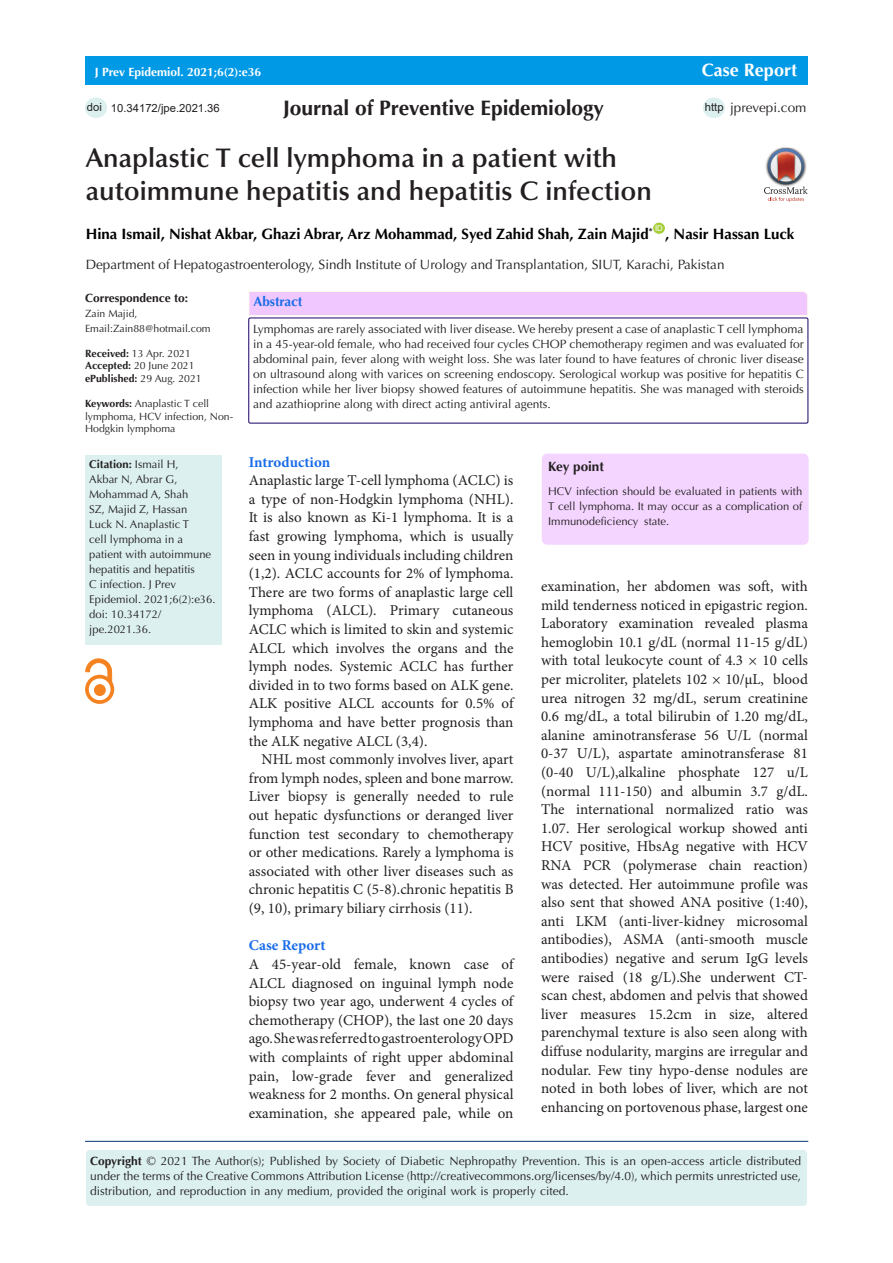
<style>
.page{position:relative;width:893px;height:1263px;background:#fff}
.page>*{position:absolute;margin:0;border:0;box-sizing:border-box;transform-origin:0 0}
.t1{font:600 27px/33px "Optima LT Std";color:#231f20}
.t2{font:700 21px "Optima LT Std";color:#231f20}
.t3{font:700 18px "Optima LT Std";color:#fff}
.t4{font:15px/18.6px "Minion Pro";letter-spacing:-.005em;color:#231f20;text-align:justify}
.t5{font:700 15px "Optima LT Std";color:#000}
.t6{font:700 15px "Minion Pro";color:#196ce8}
.t7{font:13.5px "Optima LT Std";color:#231f20}
.t8{font:700 13.5px "Optima LT Std";color:#196ce8}
.t9{font:700 13.5px "Optima LT Std";color:#231f20}
.t10{font:12px/15px "Optima LT Std";color:#231f20;text-align:justify}
.t11{font:700 12px "Optima LT Std";color:#fff}
.t12{font:700 12px "Optima LT Std";color:#231f20}
.t13{font:11.25px/15px "Optima LT Std";color:#231f20}
.t14{font:11.25px "Arial";color:#231f20}
.t15{font:10.5px/12.6px "Optima LT Std";color:#231f20}
.t16{font:700 10.5px "Optima LT Std";color:#231f20}
.t17{font:7.8px "Arial";color:#fff}
.s1{font-weight:700}
.s2{font-weight:400}
</style>
<div class="page">
<hr style="left:85px;top:1141px;width:723px;height:1px;background:#053278">
<div style="left:85px;top:1149px;width:723px;height:57px;background:#dcf0f0;border-radius:4px"></div>
<div style="left:84px;top:1148px;width:724px;height:59px;border:2px solid #fff;border-radius:4px"></div>
<div style="left:85px;top:56px;width:723px;height:29px;background:#0099e5"></div>
<div style="left:653px;top:223px;width:12px;height:11px;background:#a6ce39;border-radius:50%"></div>
<div style="left:249px;top:318px;width:559px;height:105px;border:1px solid #190066"></div>
<svg style="left:249px;top:291px;width:559px;height:25px;background:#f1cbfd"></svg>
<div style="left:94px;top:685px;width:11px;height:10px;background:#f58220;border-radius:50%"></div>
<div style="left:94px;top:684px;width:11px;height:12px;border:1px solid #f58220;border-radius:50%"></div>
<div style="left:85px;top:675px;width:29px;height:29px;border:4px solid #f58220;border-radius:50%"></div>
<svg style="left:86px;top:659px;width:26px;height:24px"></svg>
<div style="left:85px;top:456px;width:136px;height:189px;background:#dcf0f0"></div>
<div style="left:703px;top:97px;width:22px;height:21px;background:#dcf0f0;border-radius:50%"></div>
<div style="left:542px;top:454px;width:267px;height:91px;background:#f4d5ff;border-radius:5px"></div>
<div style="left:85px;top:97px;width:22px;height:21px;background:#dcf0f0;border-radius:50%"></div>
<img style="left:780px;top:147px;width:12px;height:1px">
<svg style="left:764px;top:148px;width:44px;height:54px"></svg>
<p class="t11" style="left:95px;top:65px;width:168px">J Prev Epidemiol. 2021;6(2):e36</p>
<p class="t3" style="left:702px;top:59px;width:97px">Case Report</p>
<p class="t2" style="left:283px;top:95px;width:322px">Journal of Preventive Epidemiology</p>
<p class="t14" style="left:87px;top:99px;width:17px">doi</p>
<p class="t14" style="left:111px;top:100px;width:110px">10.34172/jpe.2021.36</p>
<p class="t14" style="left:705px;top:99px;width:20px">http</p>
<p class="t7" style="left:730px;top:100px;width:78px">jprevepi.com</p>
<p class="t1" style="left:86px;top:142px;width:568px">Anaplastic T cell lymphoma in a patient with autoimmune hepatitis and hepatitis C infection</p>
<p class="t5" style="left:86px;top:226px;width:568px">Hina Ismail, Nishat Akbar, Ghazi Abrar, Arz Mohammad, Syed Zahid Shah, Zain Majid<sup>*</sup></p>
<p class="t17" style="left:655px;top:223px;width:9px">ID</p>
<p class="t5" style="left:665px;top:226px;width:131px">, Nasir Hassan Luck</p>
<p class="t7" style="left:86px;top:256px;width:640px">Department of Hepatogastroenterology, Sindh Institute of Urology and Transplantation, SIUT, Karachi, Pakistan</p>
<p class="t12" style="left:85px;top:290px;width:105px">Correspondence to:</p>
<p class="t15" style="left:85px;top:307px;width:54px">Zain Majid,</p>
<p class="t15" style="left:85px;top:322px;width:127px">Email:Zain88@hotmail.com</p>
<p class="t15" style="left:85px;top:347px;width:107px"><span class="s1">Received:</span> 13 Apr. 2021</p>
<p class="t15" style="left:85px;top:360px;width:111px"><span class="s1">Accepted:</span> 20 June 2021</p>
<p class="t16" style="left:85px;top:372px;width:118px">ePublished: <span class="s2">29 Aug. 2021</span></p>
<p class="t15" style="left:85px;top:397px;width:150px"><span class="s1">Keywords:</span> Anaplastic T cell lymphoma, HCV infection, Non-<br>Hodgkin lymphoma</p>
<p class="t8" style="left:253px;top:293px;width:51px">Abstract</p>
<p class="t10" style="left:253px;top:321px;width:552px">Lymphomas are rarely associated with liver disease. We hereby present a case of anaplastic T cell lymphoma in a 45-year-old female, who had received four cycles CHOP chemotherapy regimen and was evaluated for abdominal pain, fever along with weight loss. She was later found to have features of chronic liver disease on ultrasound along with varices on screening endoscopy. Serological workup was positive for hepatitis C infection while her liver biopsy showed features of autoimmune hepatitis. She was managed with steroids and azathioprine along with direct acting antiviral agents.</p>
<p class="t13" style="left:89px;top:457px;width:128px"><span class="s1">Citation:</span> Ismail H,<br>Akbar N, Abrar G,<br>Mohammad A, Shah<br>SZ, Majid Z, Hassan<br>Luck N. Anaplastic T<br>cell lymphoma in a patient with autoimmune hepatitis and hepatitis<br>C infection. J Prev<br>Epidemiol. 2021;6(2):e36. doi: 10.34172/ jpe.2021.36.</p>
<p class="t6" style="left:249px;top:451px;width:83px">Introduction</p>
<p class="t4" style="left:249px;top:471px;width:266px">Anaplastic large T-cell lymphoma (ACLC) is a type of non-Hodgkin lymphoma (NHL).<br>It is also known as Ki-1 lymphoma. It is a fast growing lymphoma, which is usually seen in young individuals including children (1,2). ACLC accounts for 2% of lymphoma.<br>There are two forms of anaplastic large cell lymphoma (ALCL). Primary cutaneous ACLC which is limited to skin and systemic ALCL which involves the organs and the lymph nodes. Systemic ACLC has further divided in to two forms based on ALK gene.<br>ALK positive ALCL accounts for 0.5% of lymphoma and have better prognosis than the ALK negative ALCL (3,4).</p>
<p class="t4" style="left:249px;top:750px;width:266px;text-indent:13px">NHL most commonly involves liver, apart from lymph nodes, spleen and bone marrow.<br>Liver biopsy is generally needed to rule out hepatic dysfunctions or deranged liver function test secondary to chemotherapy or other medications. Rarely a lymphoma is associated with other liver diseases such as chronic hepatitis C (5-8).chronic hepatitis B (9, 10), primary biliary cirrhosis (11).</p>
<p class="t6" style="left:249px;top:935px;width:78px">Case Report</p>
<p class="t4" style="left:249px;top:955px;width:266px">A 45-year-old female, known case of ALCL diagnosed on inguinal lymph node biopsy two year ago, underwent 4 cycles of chemotherapy (CHOP), the last one 20 days ago. She was referred to gastroenterology OPD with complaints of right upper abdominal pain, low-grade fever and generalized weakness for 2 months. On general physical examination, she appeared pale, while on</p>
<p class="t9" style="left:548px;top:459px;width:57px">Key point</p>
<p class="t13" style="left:548px;top:484px;width:256px;text-align:justify">HCV infection should be evaluated in patients with T cell lymphoma. It may occur as a complication of Immunodeficiency state.</p>
<p class="t4" style="left:541px;top:577px;width:268px">examination, her abdomen was soft, with mild tenderness noticed in epigastric region.<br>Laboratory examination revealed plasma hemoglobin 10.1 g/dL (normal 11-15 g/dL) with total leukocyte count of 4.3 × 10 cells per microliter, platelets 102 × 10/µL, blood urea nitrogen 32 mg/dL, serum creatinine 0.6 mg/dL, a total bilirubin of 1.20 mg/dL, alanine aminotransferase 56 U/L (normal 0-37 U/L), aspartate aminotransferase 81 (0-40 U/L),alkaline phosphate 127 u/L (normal 111-150) and albumin 3.7 g/dL.<br>The international normalized ratio was 1.07. Her serological workup showed anti HCV positive, HbsAg negative with HCV RNA PCR (polymerase chain reaction) was detected. Her autoimmune profile was also sent that showed ANA positive (1:40), anti LKM (anti-liver-kidney microsomal antibodies), ASMA (anti-smooth muscle antibodies) negative and serum IgG levels were raised (18 g/L).She underwent CT&shy;scan chest, abdomen and pelvis that showed liver measures 15.2cm in size, altered parenchymal texture is also seen along with diffuse nodularity, margins are irregular and nodular. Few tiny hypo-dense nodules are noted in both lobes of liver, which are not enhancing on portovenous phase, largest one</p>
<p class="t10" style="left:90px;top:1153px;width:713px"><span class="s1">Copyright</span> © 2021 The Author(s); Published by Society of Diabetic Nephropathy Prevention. This is an open-access article distributed under the terms of the Creative Commons Attribution License (http://creativecommons.org/licenses/by/4.0), which permits unrestricted use, distribution, and reproduction in any medium, provided the original work is properly cited.</p>
</div>
